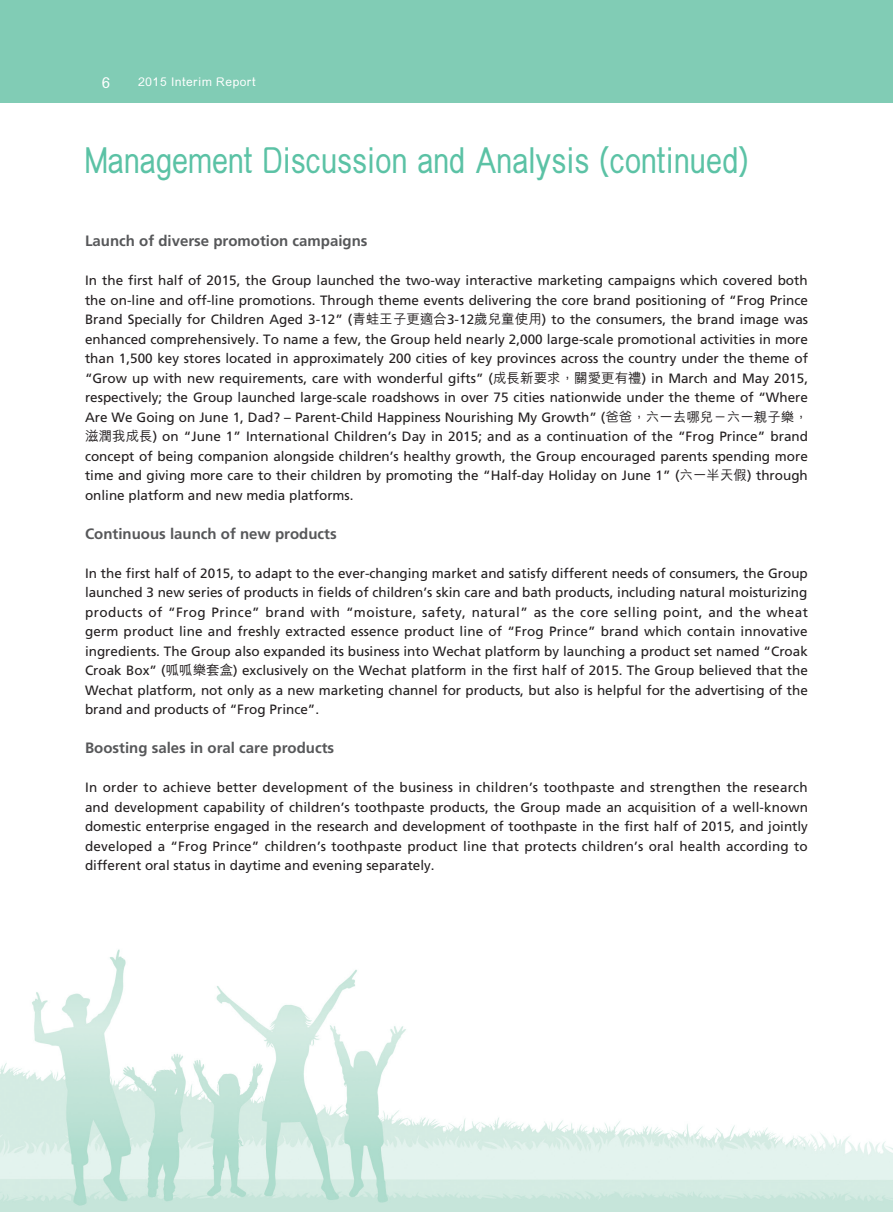
<style>
.page{position:relative;width:893px;height:1212px;background:#fff}
.page>*{position:absolute;margin:0;border:0;box-sizing:border-box;transform-origin:0 0}
.t1{font:500 36px "M Elle HK";letter-spacing:.015em;color:#5bc2a5;scale:.8 1}
.t2{font:700 15px "Frutiger LT Std";color:#57585a}
.t3{font:500 15px "M Elle HK";color:#fff}
.t4{font:13.5px/19.5px "Frutiger LT Std";color:#231f20;text-align:justify}
.t5{font:500 12px "M Elle HK";letter-spacing:.05em;color:#fff}
.s1{font-family:"M Hei HK";font-weight:500}
</style>
<div class="page">
<div style="left:0;top:0;width:893px;height:103px;background:#81ccb5"></div>
<img style="left:0;top:949px;width:893px;height:263px">
<p class="t3" style="left:102px;top:75px;width:10px">6</p>
<p class="t5" style="left:138px;top:76px;width:119px">2015 Interim Report</p>
<h1 class="t1" style="left:85px;top:142px;width:830px">Management Discussion and Analysis (continued)</h1>
<p class="t2" style="left:85px;top:232px;width:284px">Launch of diverse promotion campaigns</p>
<p class="t4" style="left:85px;top:271px;width:725px">In the first half of 2015, the Group launched the two-way interactive marketing campaigns which covered both the on-line and off-line promotions. Through theme events delivering the core brand positioning of “Frog Prince Brand Specially for Children Aged 3-12” (<span class="s1">青蛙王子更適合</span>3-12<span class="s1">歲兒童使用</span>) to the consumers, the brand image was enhanced comprehensively. To name a few, the Group held nearly 2,000 large-scale promotional activities in more than 1,500 key stores located in approximately 200 cities of key provinces across the country under the theme of “Grow up with new requirements, care with wonderful gifts” (<span class="s1">成長新要求，關愛更有禮</span>) in March and May 2015, respectively; the Group launched large-scale roadshows in over 75 cities nationwide under the theme of “Where Are We Going on June 1, Dad? – Parent-Child Happiness Nourishing My Growth” (<span class="s1">爸爸，六一去哪兒－六一親子樂，滋潤我成長</span>) on “June 1” International Children’s Day in 2015; and as a continuation of the “Frog Prince” brand concept of being companion alongside children’s healthy growth, the Group encouraged parents spending more time and giving more care to their children by promoting the “Half-day Holiday on June 1” (<span class="s1">六一半天假</span>) through online platform and new media platforms.</p>
<p class="t2" style="left:85px;top:525px;width:253px">Continuous launch of new products</p>
<p class="t4" style="left:85px;top:563px;width:724px">In the first half of 2015, to adapt to the ever-changing market and satisfy different needs of consumers, the Group launched 3 new series of products in fields of children’s skin care and bath products, including natural moisturizing products of “Frog Prince” brand with “moisture, safety, natural” as the core selling point, and the wheat germ product line and freshly extracted essence product line of “Frog Prince” brand which contain innovative ingredients. The Group also expanded its business into Wechat platform by launching a product set named “Croak Croak Box” (<span class="s1">呱呱樂套盒</span>) exclusively on the Wechat platform in the first half of 2015. The Group believed that the Wechat platform, not only as a new marketing channel for products, but also is helpful for the advertising of the brand and products of “Frog Prince”.</p>
<p class="t2" style="left:85px;top:739px;width:251px">Boosting sales in oral care products</p>
<p class="t4" style="left:85px;top:778px;width:724px">In order to achieve better development of the business in children’s toothpaste and strengthen the research and development capability of children’s toothpaste products, the Group made an acquisition of a well-known domestic enterprise engaged in the research and development of toothpaste in the first half of 2015, and jointly developed a “Frog Prince” children’s toothpaste product line that protects children’s oral health according to different oral status in daytime and evening separately.</p>
</div>
